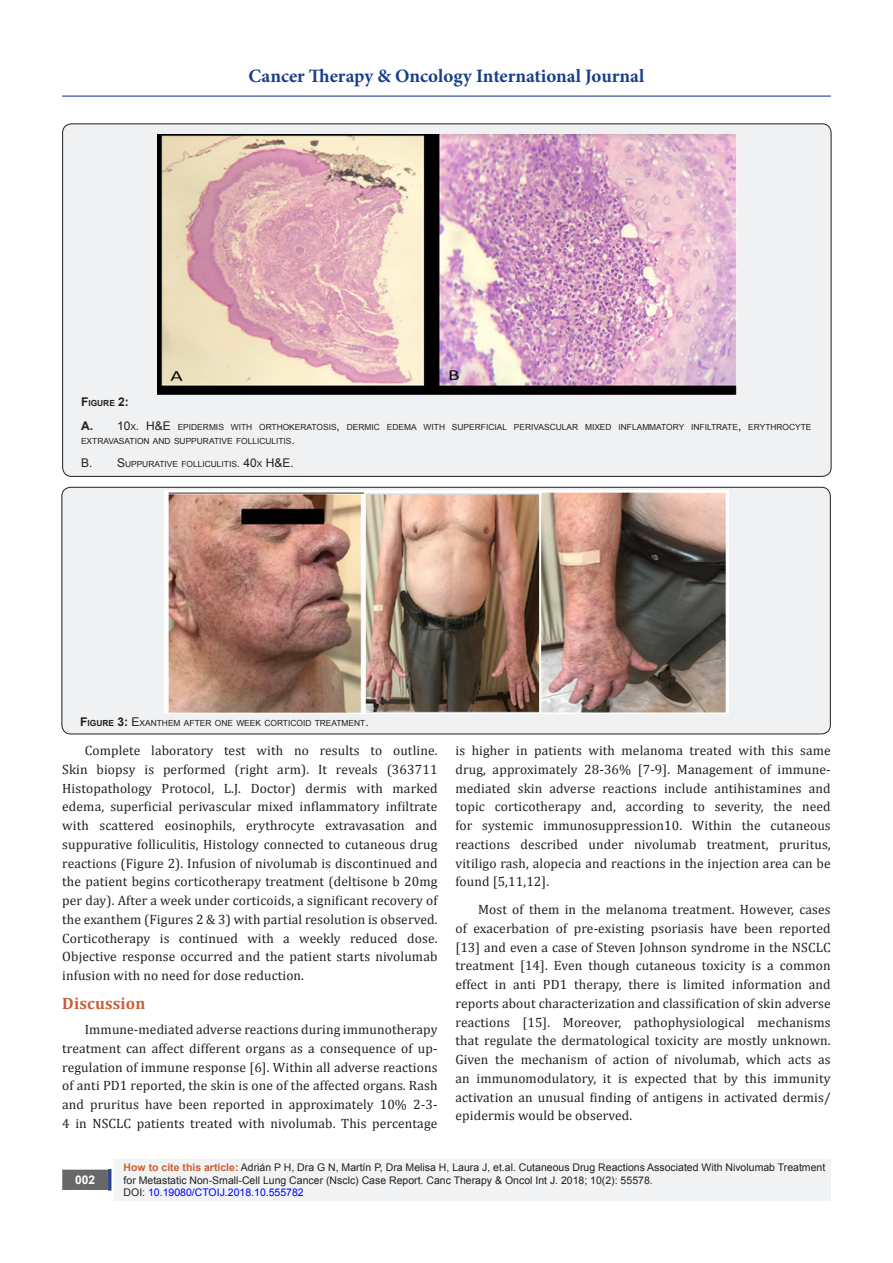
<style>
.page{position:relative;width:893px;height:1263px;background:#fff}
.page>*{position:absolute;margin:0;border:0;box-sizing:border-box;transform-origin:0 0}
.t1{font:700 18.9px "Minion Pro";color:#183f89}
.t2{font:700 16.5px "Cambria";letter-spacing:.01em;color:#ca5f37}
.t3{font:13.5px/18.8px "Cambria";letter-spacing:.01em;color:#231f20;text-align:justify}
.t4{font:700 12px "Arial";color:#fff}
.t5{font:10.5px/12.6px "Arial";color:#231f20}
.t6{font:10.5px "Arial";color:#00f}
.t7{font:8.4px/14.4px "Arial";color:#231f20}
.t8{font:700 8.4px "Arial";color:#231f20}
.s1{font-size:12px}
.s2{font-weight:700;font-size:12px}
.s3{font-weight:700}
.s4{font-weight:700;color:#ca6035}
.s5{color:#231f20}
</style>
<div class="page">
<div style="left:115px;top:1159px;width:716px;height:41px;background:#f2f3f4"></div>
<div style="left:63px;top:1170px;width:44px;height:19px;background:#68676a"></div>
<div style="left:62px;top:1169px;width:46px;height:21px;border:2px solid #68676a"></div>
<div style="left:108px;top:1169px;width:3px;height:21px;background:#1c6d90;border:2px solid #253f8e"></div>
<hr style="left:62px;top:96px;width:769px;height:1px;background:#253f8e">
<div style="left:62px;top:487px;width:768px;height:247px;background:#f0f1f2;border-radius:9px"></div>
<div style="left:62px;top:487px;width:769px;height:247px;border:1px solid #231f20;border-radius:9px"></div>
<img style="left:164px;top:490px;width:564px;height:224px">
<div style="left:63px;top:124px;width:768px;height:352px;background:#f0f1f2;border-radius:9px"></div>
<img style="left:157px;top:134px;width:580px;height:261px">
<h1 class="t1" style="left:249px;top:63px;width:397px">Cancer Therapy &amp; Oncology International Journal</h1>
<p class="t8" style="left:81px;top:398px;width:49px"><span class="s1">F</span>IGURE <span class="s1">2:</span></p>
<p class="t7" style="left:81px;top:419px;width:732px"><span class="s2">A.</span> <span class="s1">10</span>X<span class="s1">. H&amp;E</span> EPIDERMIS WITH ORTHOKERATOSIS<span class="s1">,</span> DERMIC EDEMA WITH SUPERFICIAL PERIVASCULAR MIXED INFLAMMATORY INFILTRATE<span class="s1">,</span> ERYTHROCYTE<br>EXTRAVASATION AND SUPPURATIVE FOLLICULITIS<span class="s1">.</span></p>
<p class="t7" style="left:81px;top:457px;width:214px"><span class="s1">B. S</span>UPPURATIVE FOLLICULITIS<span class="s1">. 40</span>X <span class="s1">H&amp;E.</span></p>
<p class="t7" style="left:80px;top:716px;width:290px"><span class="s2">F</span><span class="s3">IGURE</span> <span class="s2">3:</span> <span class="s1">E</span>XANTHEM AFTER ONE WEEK CORTICOID TREATMENT<span class="s1">.</span></p>
<p class="t3" style="left:62px;top:741px;width:377px;text-indent:22px">Complete laboratory test with no results to outline.<br>Skin biopsy is performed (right arm). It reveals (363711<br>Histopathology Protocol, L.J. Doctor) dermis with marked edema, superficial perivascular mixed inflammatory infiltrate with scattered eosinophils, erythrocyte extravasation and suppurative folliculitis, Histology connected to cutaneous drug reactions (Figure 2). Infusion of nivolumab is discontinued and the patient begins corticotherapy treatment (deltisone b 20mg per day). After a week under corticoids, a significant recovery of the exanthem (Figures 2 &amp; 3) with partial resolution is observed.<br>Corticotherapy is continued with a weekly reduced dose.<br>Objective response occurred and the patient starts nivolumab infusion with no need for dose reduction.</p>
<p class="t2" style="left:62px;top:992px;width:85px">Discussion</p>
<p class="t3" style="left:62px;top:1020px;width:377px;text-indent:22px">Immune-mediated adverse reactions during immunotherapy treatment can affect different organs as a consequence of up&shy;regulation of immune response [6]. Within all adverse reactions of anti PD1 reported, the skin is one of the affected organs. Rash and pruritus have been reported in approximately 10% 2-3- 4 in NSCLC patients treated with nivolumab. This percentage</p>
<p class="t3" style="left:455px;top:741px;width:377px">is higher in patients with melanoma treated with this same drug, approximately 28-36% [7-9]. Management of immune&shy;mediated skin adverse reactions include antihistamines and topic corticotherapy and, according to severity, the need for systemic immunosuppression10. Within the cutaneous reactions described under nivolumab treatment, pruritus, vitiligo rash, alopecia and reactions in the injection area can be found [5,11,12].</p>
<p class="t3" style="left:455px;top:900px;width:377px;text-indent:22px">Most of them in the melanoma treatment. However, cases of exacerbation of pre-existing psoriasis have been reported [13] and even a case of Steven Johnson syndrome in the NSCLC treatment [14]. Even though cutaneous toxicity is a common effect in anti PD1 therapy, there is limited information and reports about characterization and classification of skin adverse reactions [15]. Moreover, pathophysiological mechanisms that regulate the dermatological toxicity are mostly unknown.<br>Given the mechanism of action of nivolumab, which acts as an immunomodulatory, it is expected that by this immunity activation an unusual finding of antigens in activated dermis/ epidermis would be observed.</p>
<p class="t4" style="left:75px;top:1172px;width:22px">002</p>
<p class="t5" style="left:124px;top:1161px;width:703px"><span class="s4">How to cite this article:</span> Adrián P H, Dra G N, Martín P, Dra Melisa H, Laura J, et.al. Cutaneous Drug Reactions Associated With Nivolumab Treatment for Metastatic Non-Small-Cell Lung Cancer (Nsclc) Case Report. Canc Therapy &amp; Oncol Int J. 2018; 10(2): 55578.</p>
<p class="t6" style="left:124px;top:1186px;width:182px"><span class="s5">DOI:</span> 10.19080/CTOIJ.2018.10.555782</p>
</div>
